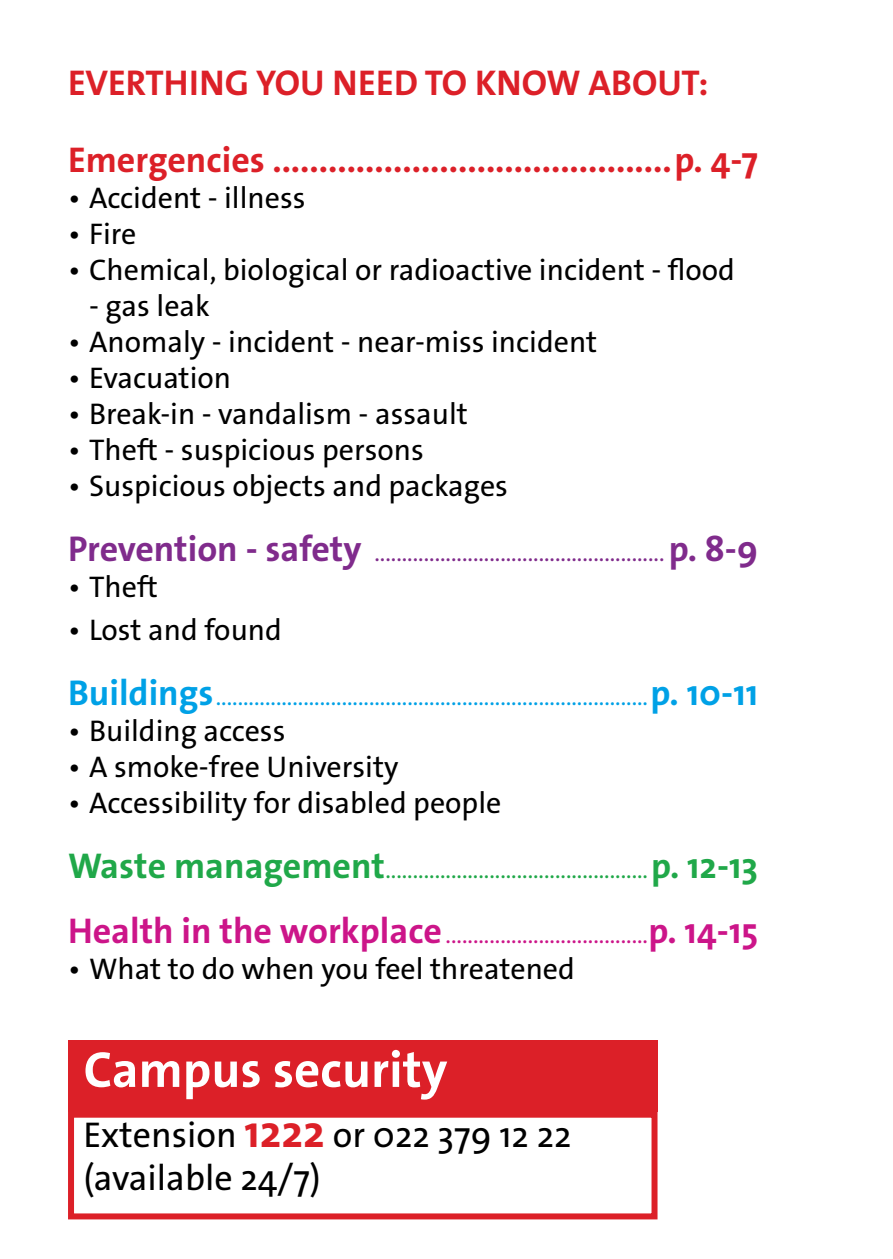
<style>
.page{position:relative;width:893px;height:1259px;background:#fff}
.page>*{position:absolute;margin:0;border:0;box-sizing:border-box;transform-origin:0 0}
.t1{font:700 51px "The Sans Os F";color:#fff}
.t2{font:700 36px/77.1px "The Sans Os F";color:#dc2028}
.t3{font:36px/43.2px "The Sans Os F";color:#000}
.t4{font:30px "The Sans Os F";color:#000}
.t5{font:24px "The Sans Os F";color:#00a1e6}
.t6{font:24px "The Sans Os F";color:#802b8c}
.t7{font:24px "The Sans Os F";color:#20a849}
.t8{font:24px "The Sans Os F";color:#cc1589}
.s1{font-weight:700;font-size:36px}
.s2{font-weight:700;font-size:45px;color:#dc2028}
</style>
<div class="page">
<div style="left:68px;top:1040px;width:589px;height:71px;background:#dc2028"></div>
<div style="left:68px;top:1111px;width:589px;height:108px;border:6px solid #dc2028"></div>
<p class="t2" style="left:68px;top:44px;width:692px">EVERTHING YOU NEED TO KNOW ABOUT:<br>Emergencies ...........................................p. 4-7</p>
<p class="t4" style="left:68px;top:178px;width:239px">• Accident - illness</p>
<p class="t4" style="left:68px;top:214px;width:70px">• Fire</p>
<p class="t4" style="left:68px;top:250px;width:668px">• Chemical, biological or radioactive incident - flood</p>
<p class="t4" style="left:89px;top:286px;width:122px">- gas leak</p>
<p class="t4" style="left:68px;top:322px;width:531px">• Anomaly - incident - near-miss incident</p>
<p class="t4" style="left:68px;top:358px;width:165px">• Evacuation</p>
<p class="t4" style="left:68px;top:394px;width:401px">• Break-in - vandalism - assault</p>
<p class="t4" style="left:68px;top:430px;width:357px">• Theft - suspicious persons</p>
<p class="t4" style="left:68px;top:466px;width:441px">• Suspicious objects and packages</p>
<p class="t6" style="left:68px;top:537px;width:692px"><span class="s1">Prevention - safety</span> ..................................................... <span class="s1">p. 8-9</span></p>
<p class="t4" style="left:68px;top:567px;width:91px">• Theft</p>
<p class="t4" style="left:68px;top:610px;width:215px">• Lost and found</p>
<p class="t5" style="left:68px;top:681px;width:691px"><span class="s1">Buildings</span>...............................................................................<span class="s1">p. 10-11</span></p>
<p class="t4" style="left:68px;top:711px;width:219px">• Building access</p>
<p class="t4" style="left:68px;top:747px;width:332px">• A smoke-free University</p>
<p class="t4" style="left:68px;top:783px;width:435px">• Accessibility for disabled people</p>
<p class="t7" style="left:68px;top:854px;width:691px"><span class="s1">Waste management</span>................................................<span class="s1">p. 12-13</span></p>
<p class="t8" style="left:68px;top:919px;width:692px"><span class="s1">Health in the workplace</span> .....................................<span class="s1">p. 14-15</span></p>
<p class="t4" style="left:68px;top:949px;width:508px">• What to do when you feel threatened</p>
<h1 class="t1" style="left:84px;top:1037px;width:365px">Campus security</h1>
<p class="t3" style="left:84px;top:1113px;width:489px">Extension <span class="s2">1222</span> or 022 379 12 22 (available 24/7)</p>
</div>
